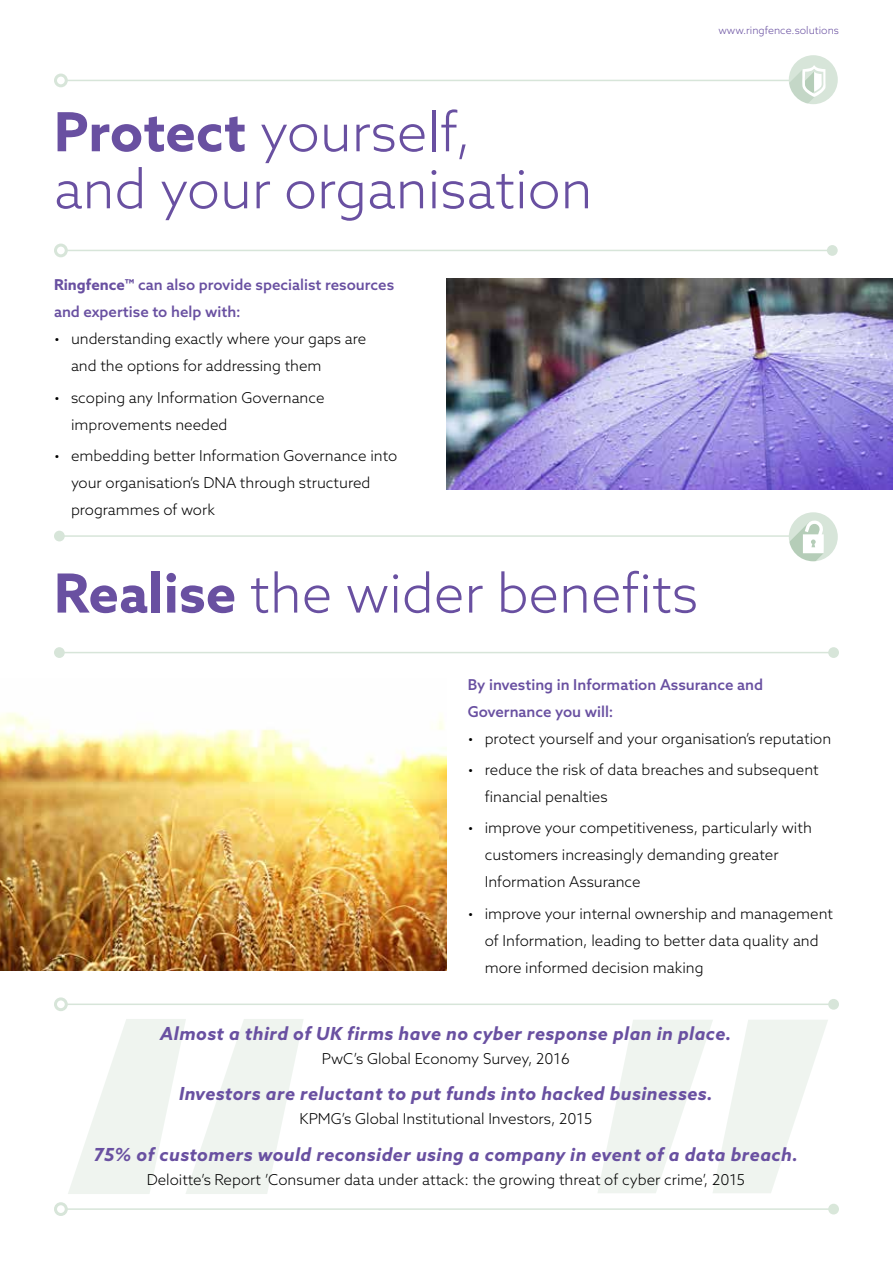
<style>
.page{position:relative;width:893px;height:1263px;background:#fff}
.page>*{position:absolute;margin:0;border:0;box-sizing:border-box;transform-origin:0 0}
.t1{font:300 54px/57px "Azo Sans";color:#6950a1}
.t2{font:italic 700 18px "Azo Sans";letter-spacing:.025em;color:#6950a1}
.t3{font:300 15px/27px "Azo Sans";color:#000}
.t4{font:500 15px/27px "Azo Sans";color:#6950a1}
.t5{font:300 10.5px "Azo Sans";color:#6950a1}
.s1{font-weight:700}
</style>
<div class="page">
<hr style="left:61px;top:535px;width:752px;height:2px;background:#d7e5d9">
<div style="left:789px;top:55px;width:49px;height:49px;background:#d7e5d9;border-radius:50%"></div>
<svg style="left:789px;top:65px;width:37px;height:39px"></svg>
<div style="left:789px;top:512px;width:49px;height:49px;background:#d7e5d9;border-radius:50%"></div>
<svg style="left:789px;top:521px;width:35px;height:40px"></svg>
<img style="left:446px;top:279px;width:447px;height:210px">
<img style="left:0;top:712px;width:446px;height:259px">
<hr style="left:66px;top:80px;width:723px;height:1px;background:#d7e5d9">
<div style="left:54px;top:74px;width:14px;height:13px;border:3px solid #d7e5d9;border-radius:50%"></div>
<hr style="left:66px;top:250px;width:766px;height:1px;background:#d7e5d9">
<div style="left:54px;top:244px;width:14px;height:13px;border:3px solid #d7e5d9;border-radius:50%"></div>
<div style="left:827px;top:245px;width:11px;height:11px;background:#d7e5d9;border-radius:50%"></div>
<div style="left:54px;top:531px;width:11px;height:10px;background:#d7e5d9;border-radius:50%"></div>
<hr style="left:59px;top:652px;width:775px;height:1px;background:#d7e5d9">
<div style="left:54px;top:647px;width:11px;height:11px;background:#d7e5d9;border-radius:50%"></div>
<div style="left:828px;top:647px;width:11px;height:11px;background:#d7e5d9;border-radius:50%"></div>
<hr style="left:66px;top:1208px;width:766px;height:2px;background:#d7e5d9">
<div style="left:54px;top:1202px;width:14px;height:14px;border:3px solid #d7e5d9;border-radius:50%"></div>
<hr style="left:66px;top:1003px;width:766px;height:2px;background:#d7e5d9">
<div style="left:54px;top:997px;width:14px;height:14px;border:3px solid #d7e5d9;border-radius:50%"></div>
<div style="left:828px;top:999px;width:11px;height:11px;background:#d7e5d9;border-radius:50%"></div>
<div style="left:828px;top:1204px;width:11px;height:10px;background:#d9e7da;border-radius:50%"></div>
<svg style="left:68px;top:1019px;width:235px;height:175px"></svg>
<svg style="left:598px;top:1020px;width:230px;height:173px"></svg>
<p class="t5" style="left:718px;top:23px;width:122px">www.ringfence.solutions</p>
<h1 class="t1" style="left:54px;top:103px;width:540px"><span class="s1">Protect</span> yourself,<br>and your organisation</h1>
<p class="t4" style="left:54px;top:271px;width:342px"><span class="s1">Ringfence™</span> can also provide specialist resources and expertise to help with:</p>
<p class="t3" style="left:71px;top:325px;width:297px;text-indent:-17px">• understanding exactly where your gaps are and the options for addressing them</p>
<p class="t3" style="left:71px;top:384px;width:255px;text-indent:-17px">• scoping any Information Governance improvements needed</p>
<p class="t3" style="left:71px;top:442px;width:328px;text-indent:-17px">• embedding better Information Governance into your organisation’s DNA through structured programmes of work</p>
<h1 class="t1" style="left:54px;top:564px;width:646px"><span class="s1">Realise</span> the wider benefits</h1>
<p class="t4" style="left:468px;top:671px;width:297px">By investing in Information Assurance and<br>Governance you will:</p>
<p class="t3" style="left:468px;top:725px;width:365px">• protect yourself and your organisation’s reputation</p>
<p class="t3" style="left:485px;top:756px;width:336px;text-indent:-17px">• reduce the risk of data breaches and subsequent financial penalties</p>
<p class="t3" style="left:485px;top:814px;width:329px;text-indent:-17px">• improve your competitiveness, particularly with customers increasingly demanding greater<br>Information Assurance</p>
<p class="t3" style="left:485px;top:900px;width:350px;text-indent:-17px">• improve your internal ownership and management of Information, leading to better data quality and more informed decision making</p>
<p class="t2" style="left:160px;top:1021px;width:573px">Almost a third of UK firms have no cyber response plan in place.</p>
<p class="t3" style="left:322px;top:1044px;width:249px">PwC’s Global Economy Survey, 2016</p>
<p class="t2" style="left:179px;top:1082px;width:535px">Investors are reluctant to put funds into hacked businesses.</p>
<p class="t3" style="left:299px;top:1105px;width:294px">KPMG’s Global Institutional Investors, 2015</p>
<p class="t2" style="left:94px;top:1143px;width:705px">75% of customers would reconsider using a company in event of a data breach.</p>
<p class="t3" style="left:147px;top:1166px;width:600px">Deloitte’s Report ’Consumer data under attack: the growing threat of cyber crime’, 2015</p>
</div>
